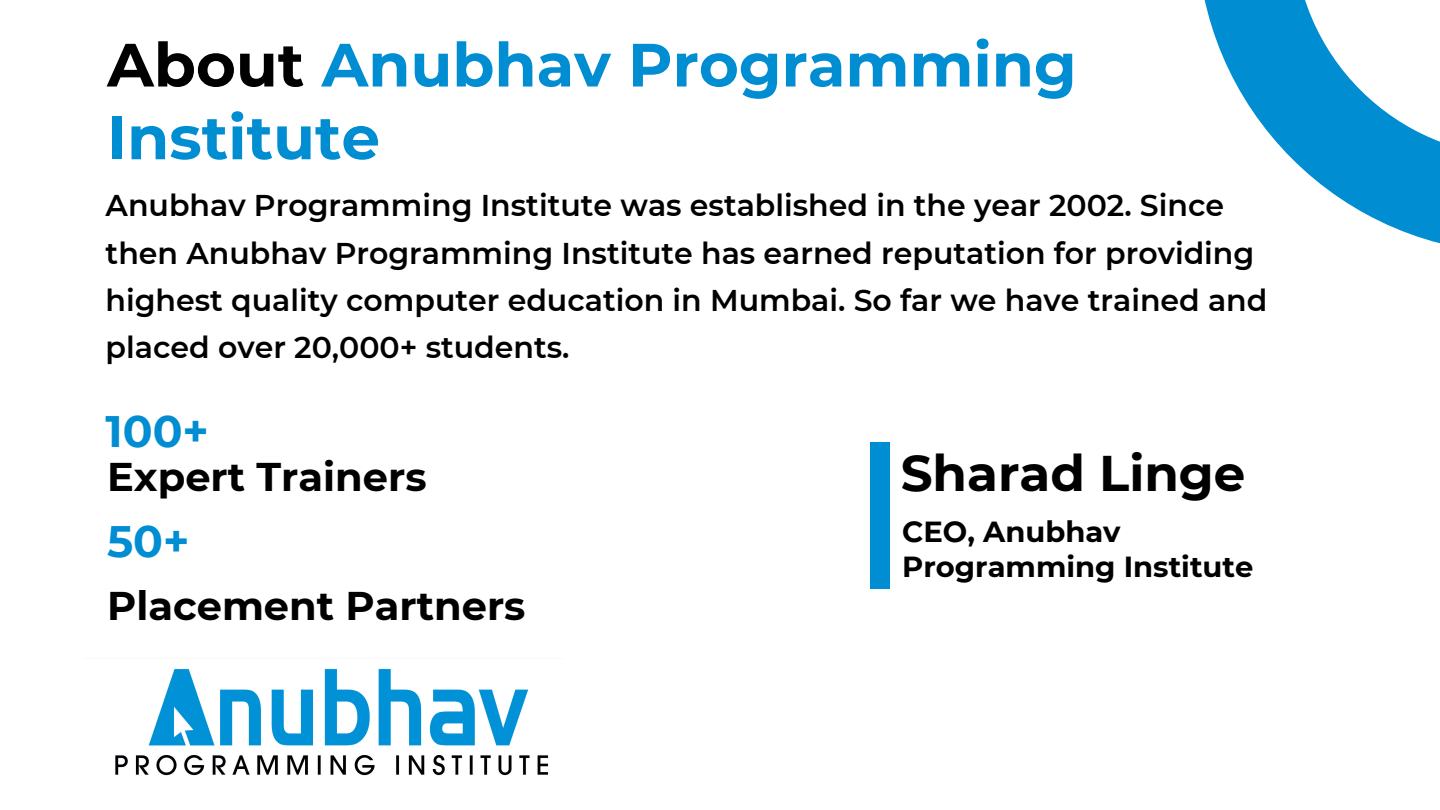
<style>
.page{position:relative;width:1440px;height:810px;background:#fff}
.page>*{position:absolute;margin:0;border:0;box-sizing:border-box;transform-origin:0 0}
.t1{font:700 61px/72.8px "Montserrat";color:#008dd2}
.t2{font:700 50px "Montserrat";color:#000}
.t3{font:700 44px "Montserrat";color:#008dd2}
.t4{font:700 40px "Montserrat";color:#000}
.t5{font:600 30px/47.2px "Montserrat";color:#000}
.t6{font:700 29px/34.5px "Montserrat";color:#000}
.s1{color:#000}
</style>
<div class="page">
<svg style="left:1204px;top:0;width:236px;height:244px"></svg>
<div style="left:870px;top:442px;width:20px;height:147px;background:#008dd2"></div>
<img style="left:115px;top:668px;width:433px;height:108px">
<h1 class="t1" style="left:107px;top:28px;width:971px"><span class="s1">About</span> Anubhav Programming<br>Institute</h1>
<p class="t5" style="left:106px;top:182px;width:1163px">Anubhav Programming Institute was established in the year 2002. Since then Anubhav Programming Institute has earned reputation for providing highest quality computer education in Mumbai. So far we have trained and placed over 20,000+ students.</p>
<p class="t3" style="left:106px;top:404px;width:105px">100+</p>
<h3 class="t4" style="left:107px;top:452px;width:321px">Expert Trainers</h3>
<h2 class="t3" style="left:107px;top:515px;width:84px">50+</h2>
<h3 class="t4" style="left:107px;top:581px;width:420px">Placement Partners</h3>
<h3 class="t2" style="left:901px;top:443px;width:346px">Sharad Linge</h3>
<p class="t6" style="left:902px;top:515px;width:353px">CEO, Anubhav<br>Programming Institute</p>
</div>
